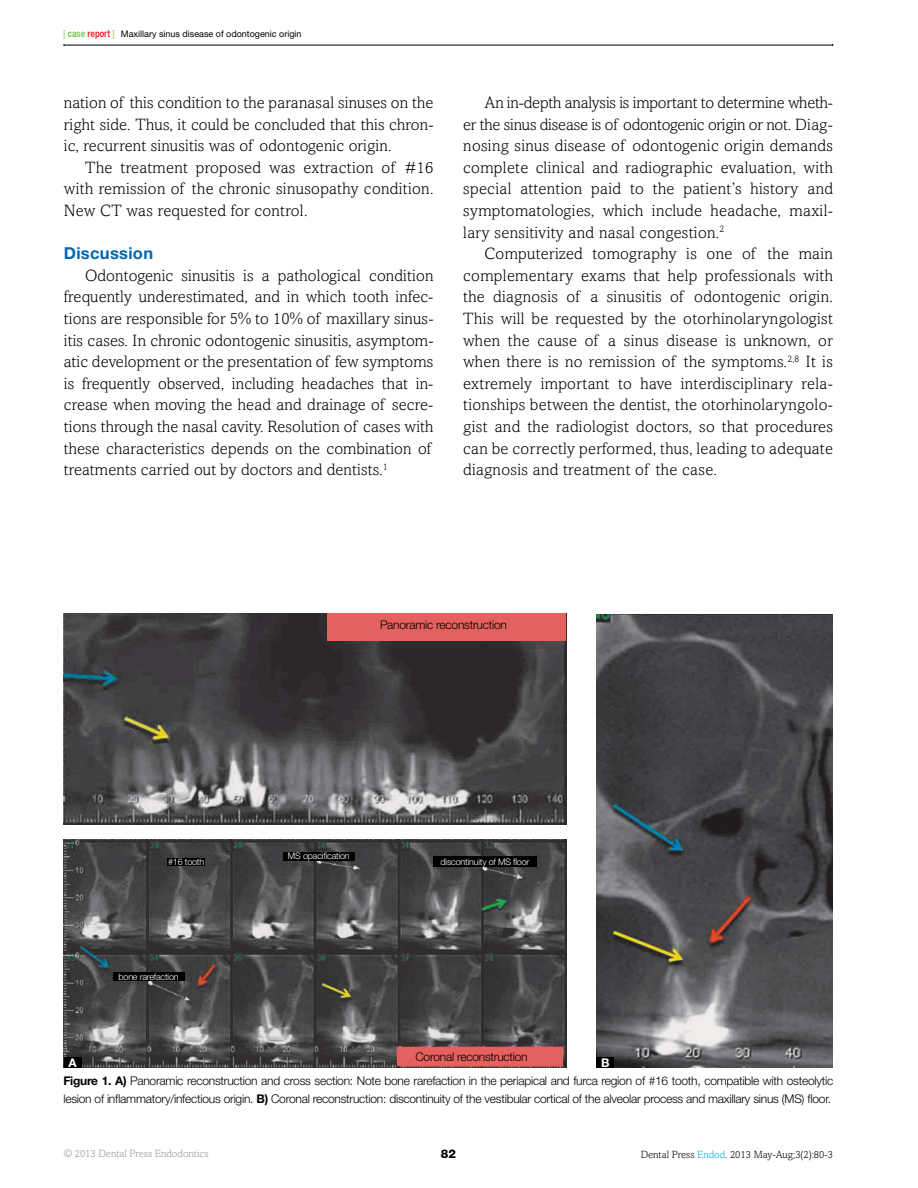
<style>
.page{position:relative;width:918px;height:1188px;background:#fff}
.page>*{position:absolute;margin:0;border:0;box-sizing:border-box;transform-origin:0 0}
.t1{font:300 16.5px/21.6px "Amasis";letter-spacing:.01em;color:#000;text-align:justify}
.t2{font:700 16.5px "Helvetica Neue LT Std";color:#0066b3}
.t3{font:300 12px/18px "Helvetica Neue LT Std";letter-spacing:-.02em;color:#000}
.t4{font:700 12px "Helvetica Neue LT Std";color:#fff}
.t5{font:800 12px "Helvetica Neue LT Std";color:#000}
.t6{font:300 10.5px "Amasis";color:#000}
.t7{font:300 10.5px "Amasis";color:#939598}
.t8{font:300 9px "Helvetica Neue LT Std";letter-spacing:-.02em;color:#fff}
.t9{font:9px "Helvetica Neue LT Std";color:#000}
.s1{font-family:"Helvetica Neue LT";font-weight:300;font-stretch:condensed;font-size:9.75px;color:#72bf44}
.s2{font-family:"Helvetica Neue LT";font-weight:500;font-stretch:condensed;font-size:9.75px;color:#72bf44}
.s3{font-family:"Helvetica Neue LT";font-weight:500;font-stretch:condensed;font-size:9.75px;color:#ed1d24}
.s4{font-weight:700}
.s5{color:#00aeef}
</style>
<div class="page">
<img style="left:64px;top:839px;width:503px;height:229px">
<img style="left:64px;top:613px;width:503px;height:211px">
<img style="left:596px;top:615px;width:237px;height:453px">
<div style="left:64px;top:1057px;width:17px;height:11px;background:#000"></div>
<div style="left:596px;top:1057px;width:18px;height:11px;background:#000"></div>
<div style="left:327px;top:613px;width:239px;height:27px;background:#e3625f"></div>
<div style="left:398px;top:1047px;width:165px;height:19px;background:#e3625f"></div>
<div style="left:168px;top:858px;width:37px;height:7px;background:#000"></div>
<div style="left:283px;top:852px;width:71px;height:8px;background:#000"></div>
<div style="left:433px;top:857px;width:104px;height:10px;background:#000"></div>
<div style="left:113px;top:972px;width:71px;height:9px;background:#000"></div>
<hr style="left:64px;top:45px;width:769px;height:1px;background:#000">
<p class="t9" style="left:63px;top:28px;width:240px"><span class="s1">[</span> <span class="s2">case</span> <span class="s3">report</span> <span class="s1">]</span> Maxillary sinus disease of odontogenic origin</p>
<p class="t1" style="left:64px;top:92px;width:371px">nation of this condition to the paranasal sinuses on the right side. Thus, it could be concluded that this chron&shy;ic, recurrent sinusitis was of odontogenic origin.</p>
<p class="t1" style="left:64px;top:156px;width:371px;text-indent:21px">The treatment proposed was extraction of #16 with remission of the chronic sinusopathy condition.<br>New CT was requested for control.</p>
<p class="t2" style="left:64px;top:243px;width:91px">Discussion</p>
<p class="t1" style="left:64px;top:264px;width:371px;text-align:left;text-indent:21px">Odontogenic sinusitis is a pathological condition frequently underestimated, and in which tooth infec&shy;tions are responsible for 5% to 10% of maxillary sinus&shy;itis cases. In chronic odontogenic sinusitis, asymptom&shy;atic development or the presentation of few symptoms is frequently observed, including headaches that in&shy;crease when moving the head and drainage of secre&shy;tions through the nasal cavity. Resolution of cases with these characteristics depends on the combination of treatments carried out by doctors and dentists.<sup>1</sup></p>
<p class="t1" style="left:463px;top:92px;width:371px;text-indent:21px">An in-depth analysis is important to determine wheth&shy;er the sinus disease is of odontogenic origin or not. Diag&shy;nosing sinus disease of odontogenic origin demands complete clinical and radiographic evaluation, with special attention paid to the patient’s history and symptomatologies, which include headache, maxil&shy;lary sensitivity and nasal congestion.<sup>2</sup></p>
<p class="t1" style="left:463px;top:243px;width:371px;text-indent:21px">Computerized tomography is one of the main complementary exams that help professionals with the diagnosis of a sinusitis of odontogenic origin.<br>This will be requested by the otorhinolaryngologist when the cause of a sinus disease is unknown, or when there is no remission of the symptoms.<sup>2,8</sup> It is extremely important to have interdisciplinary rela&shy;tionships between the dentist, the otorhinolaryngolo&shy;gist and the radiologist doctors, so that procedures can be correctly performed, thus, leading to adequate diagnosis and treatment of the case.</p>
<p class="t3" style="left:380px;top:616px;width:128px">Panoramic reconstruction</p>
<p class="t8" style="left:168px;top:856px;width:38px">#16 tooth</p>
<p class="t8" style="left:119px;top:971px;width:62px">bone rarefaction</p>
<p class="t8" style="left:288px;top:851px;width:63px">MS opacification</p>
<p class="t8" style="left:441px;top:856px;width:90px">discontinuity of MS floor</p>
<p class="t3" style="left:415px;top:1047px;width:114px">Coronal reconstruction</p>
<p class="t4" style="left:69px;top:1055px;width:10px">A</p>
<p class="t4" style="left:601px;top:1055px;width:9px">B</p>
<p class="t3" style="left:63px;top:1071px;width:771px"><span class="s4">Figure 1. A)</span> Panoramic reconstruction and cross section: Note bone rarefaction in the periapical and furca region of #16 tooth, compatible with osteolytic lesion of inflammatory/infectious origin. <span class="s4">B)</span> Coronal reconstruction: discontinuity of the vestibular cortical of the alveolar process and maxillary sinus (MS) floor.</p>
<p class="t7" style="left:64px;top:1148px;width:146px">© 2013 Dental Press Endodontics</p>
<p class="t5" style="left:441px;top:1147px;width:17px">82</p>
<p class="t6" style="left:641px;top:1149px;width:194px">Dental Press <span class="s5">Endod</span>. 2013 May-Aug;3(2):80-3</p>
</div>
